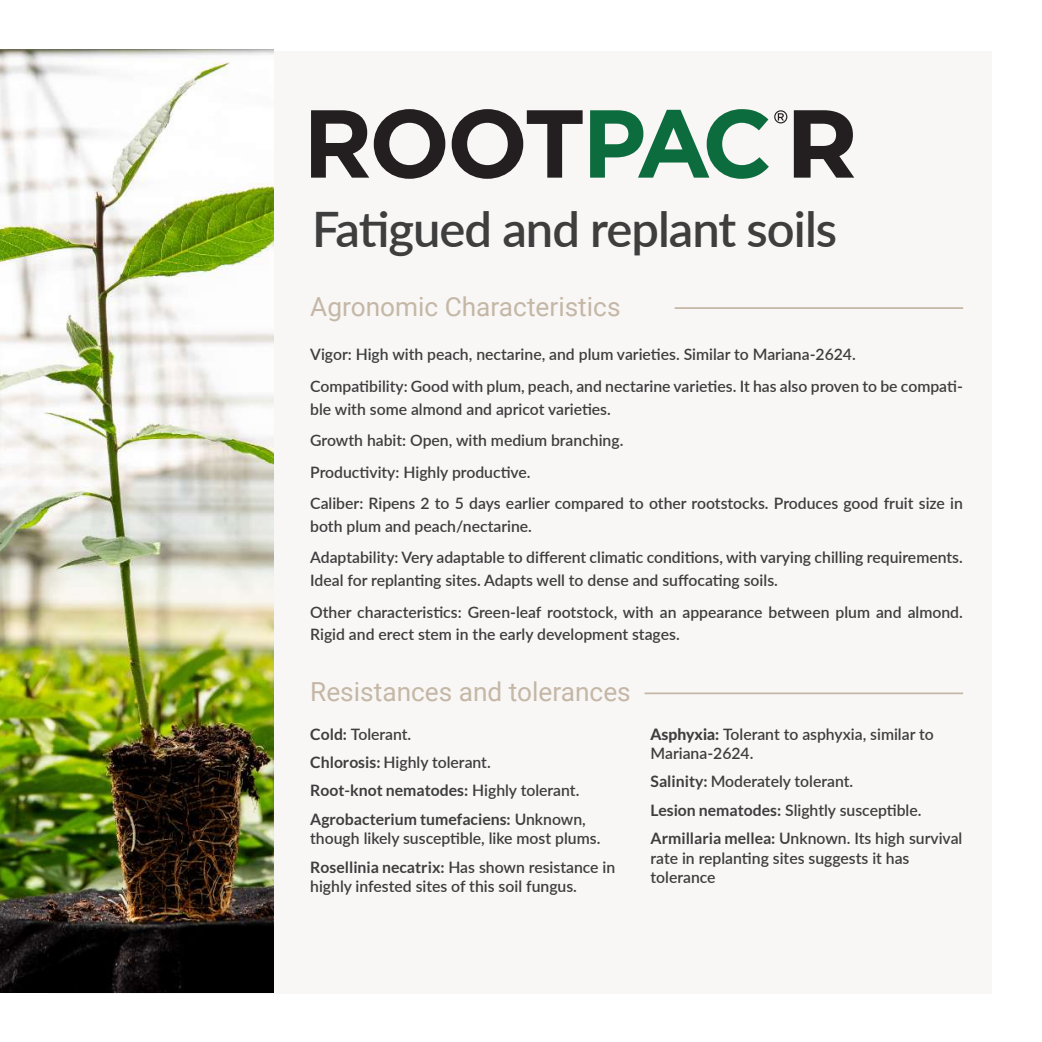
<style>
.page{position:relative;width:1042px;height:1042px;background:#fff}
.page>*{position:absolute;margin:0;border:0;box-sizing:border-box;transform-origin:0 0}
.t1{font:600 48.82px "Lato";letter-spacing:-.02em;color:#3e3e3f}
.t2{font:26.25px "Roboto";color:#c4b7a6}
.t3{font:600 15.75px/31.5px "Lato";color:#3e3e3f}
.t4{font:700 15.75px/28.3px "Lato";color:#3e3e3f}
.s1{font-weight:600}
.s2{font-weight:700}
.s3{font-weight:800}
</style>
<div class="page">
<div style="left:50px;top:51px;width:942px;height:943px;background:#f9f7f6"></div>
<svg style="left:311px;top:109px;width:134px;height:70px"></svg>
<svg style="left:452px;top:109px;width:130px;height:70px"></svg>
<svg style="left:590px;top:109px;width:197px;height:70px"></svg>
<svg style="left:794px;top:110px;width:60px;height:68px"></svg>
<hr style="left:674px;top:307px;width:289px;height:2px;background:#c4b7a6">
<hr style="left:644px;top:692px;width:319px;height:2px;background:#c4b7a6">
<img style="left:0;top:50px;width:274px;height:942px">
<h1 class="t1" style="left:312px;top:194px;width:526px">Fatigued and replant soils</h1>
<h2 class="t2" style="left:310px;top:288px;width:312px">Agronomic Characteristics</h2>
<p class="t3" style="left:310px;top:338px;width:654px">Vigor: High with peach, nectarine, and plum varieties. Similar to Mariana-2624.<br>Compatibility: Good with plum, peach, and nectarine varieties. It has also proven to be compati-</p>
<p class="t3" style="left:310px;top:392px;width:654px">ble with some almond and apricot varieties.<br>Growth habit: Open, with medium branching.<br>Productivity: Highly productive.<br>Caliber: Ripens 2 to 5 days earlier compared to other rootstocks. Produces good fruit size in</p>
<p class="t3" style="left:310px;top:510px;width:654px">both plum and peach/nectarine.<br>Adaptability: Very adaptable to different climatic conditions, with varying chilling requirements.</p>
<p class="t3" style="left:310px;top:564px;width:654px">Ideal for replanting sites. Adapts well to dense and suffocating soils.<br>Other characteristics: Green-leaf rootstock, with an appearance between plum and almond.</p>
<p class="t3" style="left:310px;top:618px;width:371px">Rigid and erect stem in the early development stages.</p>
<h2 class="t2" style="left:310px;top:673px;width:322px">Resistances and tolerances</h2>
<p class="t4" style="left:310px;top:719px;width:277px">Cold: <span class="s1">Tolerant.<br></span>Chlorosis: <span class="s1">Highly tolerant.<br></span>Root-knot nematodes: <span class="s1">Highly tolerant.<br></span>Agrobacterium tumefaciens: <span class="s1">Unknown,</span></p>
<p class="t3" style="left:310px;top:823px;width:307px;line-height:28.3px">though likely susceptible, like most plums.<br><span class="s2">Rosellinia necatrix:</span> Has shown resistance in</p>
<p class="t3" style="left:310px;top:870px;width:268px">highly infested sites of this soil fungus.</p>
<p class="t3" style="left:650px;top:723px;width:285px;line-height:19.6px"><span class="s3">Asphyxia:</span> Tolerant to asphyxia, similar to<br>Mariana-2624.</p>
<p class="t3" style="left:650px;top:767px;width:313px;line-height:28.3px"><span class="s2">Salinity:</span> Moderately tolerant.<br><span class="s2">Lesion nematodes:</span> Slightly susceptible.<br><span class="s2">Armillaria mellea:</span> Unknown. Its high survival</p>
<p class="t3" style="left:650px;top:847px;width:260px;line-height:19.6px">rate in replanting sites suggests it has tolerance</p>
</div>
